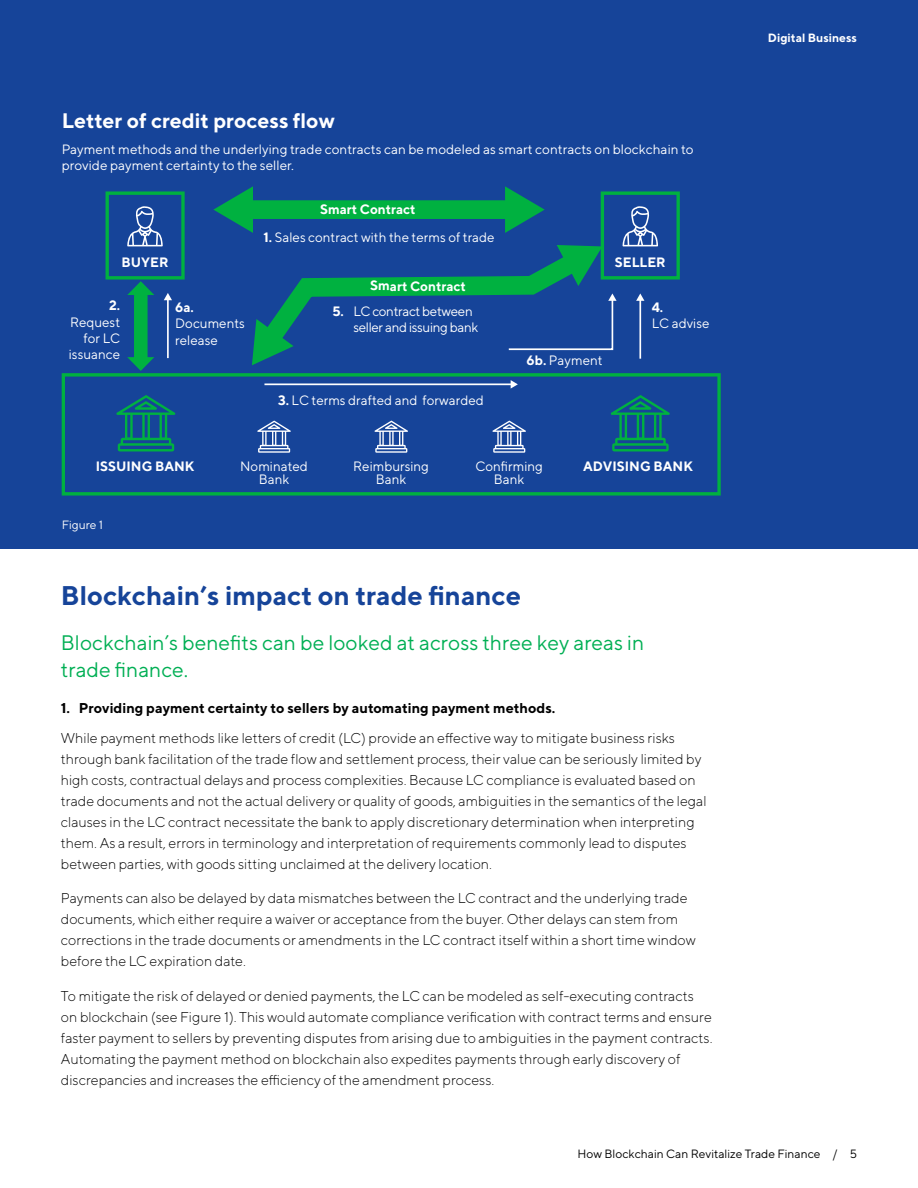
<style>
.page{position:relative;width:918px;height:1188px;background:#fff}
.page>*{position:absolute;margin:0;border:0;box-sizing:border-box;transform-origin:0 0}
.Heading_1_-_18_22{font:700 27px "TT Norms";color:#164499}
.Body_-_First_paragra{font:21px/27px "TT Norms";color:#00af54}
.Chart_title_14_18{font:700 21px "TT Norms";color:#fff}
.Body_9_5_14{font:300 14.25px/21px "TT Norms";color:#000}
.t1{font:700 14.25px "TT Norms";color:#000}
.t2{font:13.65px/16.4px "TT Norms";color:#fff;text-align:center}
.t3{font:700 13.65px "TT Norms";color:#fff}
.t4{font:13.65px/16.4px "TT Norms";letter-spacing:-.025em;color:#fff}
.Chart_subtitle_9_11{font:13.5px/16.5px "TT Norms";color:#fff}
.t5{font:12px "TT Norms";color:#000}
.t6{font:700 12px "TT Norms";color:#fff}
.Figure___8_11{font:12px "TT Norms";color:#fff}
.s1{font-weight:700}
</style>
<div class="page">
<div style="left:0;top:0;width:918px;height:548px;background:#164499"></div>
<div style="left:246px;top:200px;width:266px;height:19px;background:#00b140"></div>
<svg style="left:213px;top:186px;width:40px;height:47px"></svg>
<svg style="left:505px;top:186px;width:40px;height:47px"></svg>
<svg style="left:62px;top:373px;width:659px;height:123px"></svg>
<div style="left:601px;top:191px;width:79px;height:89px;border:3px solid #00b140"></div>
<svg style="left:127px;top:281px;width:27px;height:90px"></svg>
<svg style="left:116px;top:395px;width:60px;height:56px"></svg>
<svg style="left:610px;top:395px;width:60px;height:56px"></svg>
<svg style="left:623px;top:206px;width:35px;height:40px"></svg>
<div style="left:106px;top:191px;width:79px;height:89px;border:3px solid #00b140"></div>
<svg style="left:127px;top:206px;width:36px;height:40px"></svg>
<hr style="left:167px;top:299px;width:2px;height:59px;background:#fff">
<svg style="left:164px;top:293px;width:8px;height:7px"></svg>
<svg style="left:598px;top:293px;width:19px;height:58px"></svg>
<hr style="left:639px;top:300px;width:2px;height:59px;background:#fff">
<svg style="left:636px;top:293px;width:8px;height:8px"></svg>
<svg style="left:257px;top:421px;width:34px;height:32px"></svg>
<svg style="left:374px;top:421px;width:34px;height:32px"></svg>
<svg style="left:492px;top:421px;width:34px;height:32px"></svg>
<hr style="left:264px;top:383px;width:248px;height:2px;background:#fff">
<svg style="left:511px;top:380px;width:7px;height:9px"></svg>
<svg style="left:273px;top:260px;width:325px;height:91px"></svg>
<svg style="left:557px;top:245px;width:45px;height:41px"></svg>
<svg style="left:252px;top:319px;width:42px;height:46px"></svg>
<p class="Chart_title_14_18" style="left:62px;top:108px;width:275px">Letter of credit process flow</p>
<p class="Chart_subtitle_9_11" style="left:62px;top:140px;width:633px">Payment methods and the underlying trade contracts can be modeled as smart contracts on blockchain to provide payment certainty to the seller.</p>
<p class="t3" style="left:320px;top:201px;width:97px">Smart Contract</p>
<p class="t3" style="left:122px;top:254px;width:48px">BUYER</p>
<p class="t2" style="left:264px;top:229px;width:233px"><span class="s1">1.</span> Sales contract with the terms of trade</p>
<p class="t3" style="left:615px;top:254px;width:52px">SELLER</p>
<p class="t3" style="left:371px;top:277px;width:97px;rotate:1deg">Smart Contract</p>
<p class="t4" style="left:353px;top:302px;width:126px;text-indent:-21px"><span class="s1">5.</span> LC contract between seller and issuing bank</p>
<p class="t2" style="left:69px;top:297px;width:53px;text-align:right"><span class="s1">2.<br></span>Request for LC issuance</p>
<p class="t2" style="left:652px;top:299px;width:59px;text-align:left"><span class="s1">4.<br></span>LC advise</p>
<p class="t2" style="left:527px;top:352px;width:78px"><span class="s1">6b.</span> Payment</p>
<p class="t2" style="left:175px;top:299px;width:71px;text-align:left"><span class="s1">6a.<br></span>Documents release</p>
<p class="t2" style="left:278px;top:392px;width:207px"><span class="s1">3.</span> LC terms drafted and forwarded</p>
<p class="t3" style="left:96px;top:457px;width:100px">ISSUING BANK</p>
<p class="t3" style="left:583px;top:457px;width:111px">ADVISING BANK</p>
<p class="t2" style="left:240px;top:459px;width:69px;line-height:13.6px">Nominated<br>Bank</p>
<p class="t2" style="left:353px;top:459px;width:77px;line-height:13.6px">Reimbursing<br>Bank</p>
<p class="t2" style="left:475px;top:459px;width:69px;line-height:13.6px">Confirming<br>Bank</p>
<p class="Figure___8_11" style="left:62px;top:518px;width:43px">Figure 1</p>
<p class="Heading_1_-_18_22" style="left:61px;top:578px;width:462px">Blockchain’s impact on trade finance</p>
<p class="Body_-_First_paragra" style="left:61px;top:628px;width:585px">Blockchain’s benefits can be looked at across three key areas in trade finance.</p>
<p class="t1" style="left:61px;top:699px;width:496px">1. Providing payment certainty to sellers by automating payment methods.</p>
<p class="Body_9_5_14" style="left:61px;top:727px;width:647px">While payment methods like letters of credit (LC) provide an effective way to mitigate business risks through bank facilitation of the trade flow and settlement process, their value can be seriously limited by high costs, contractual delays and process complexities. Because LC compliance is evaluated based on trade documents and not the actual delivery or quality of goods, ambiguities in the semantics of the legal clauses in the LC contract necessitate the bank to apply discretionary determination when interpreting them. As a result, errors in terminology and interpretation of requirements commonly lead to disputes between parties, with goods sitting unclaimed at the delivery location.</p>
<p class="Body_9_5_14" style="left:61px;top:887px;width:637px">Payments can also be delayed by data mismatches between the LC contract and the underlying trade documents, which either require a waiver or acceptance from the buyer. Other delays can stem from corrections in the trade documents or amendments in the LC contract itself within a short time window before the LC expiration date.</p>
<p class="Body_9_5_14" style="left:61px;top:985px;width:653px">To mitigate the risk of delayed or denied payments, the LC can be modeled as self-executing contracts on blockchain (see Figure 1). This would automate compliance verification with contract terms and ensure faster payment to sellers by preventing disputes from arising due to ambiguities in the payment contracts.<br>Automating the payment method on blockchain also expedites payments through early discovery of discrepancies and increases the efficiency of the amendment process.</p>
<p class="t6" style="left:768px;top:30px;width:91px">Digital Business</p>
<p class="t5" style="left:578px;top:1146px;width:281px">How Blockchain Can Revitalize Trade Finance / 5</p>
</div>
